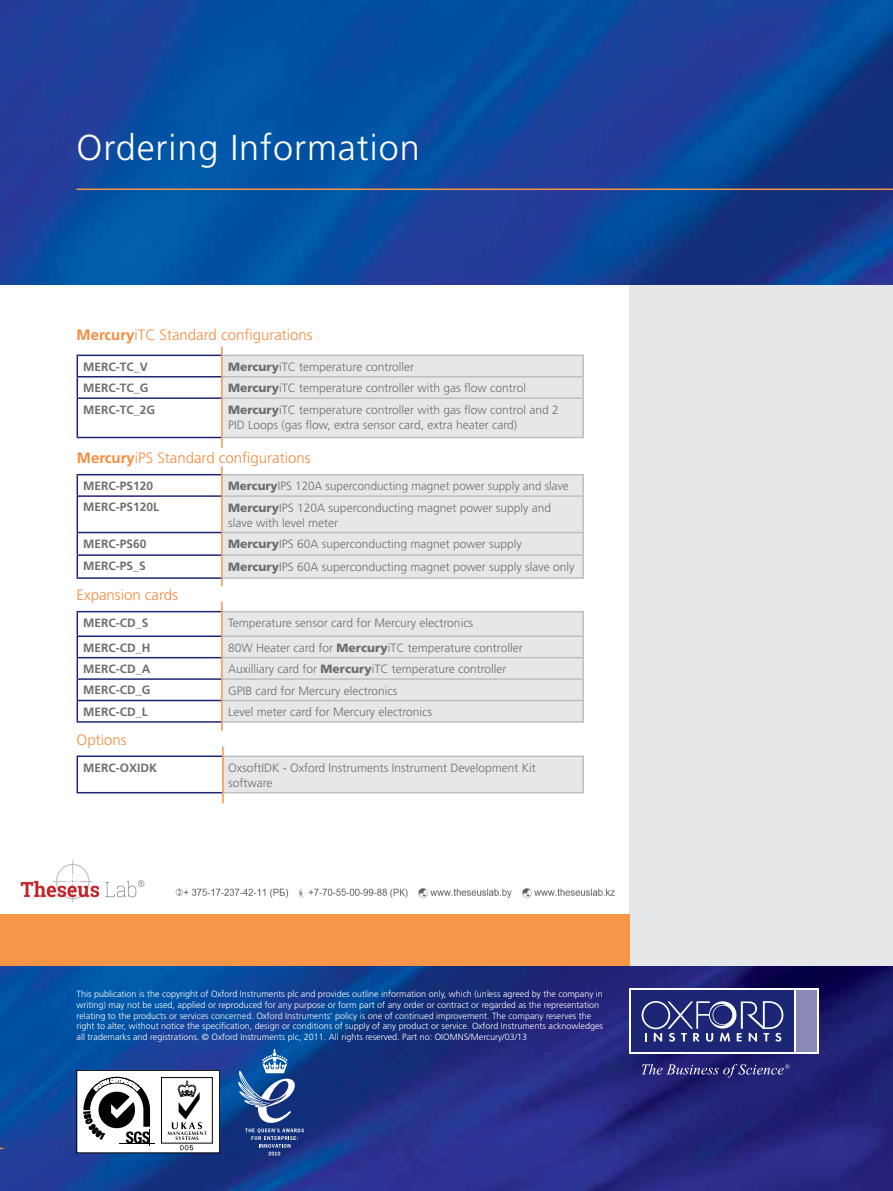
<style>
.page{position:relative;width:893px;height:1191px;background:#fff}
.page>*{position:absolute;margin:0;border:0;box-sizing:border-box;transform-origin:0 0}
.t1{font:300 36px "Frutiger";letter-spacing:.025em;color:#fff}
.t2{font:300 15px "Frutiger";color:#f68b3d}
.t3{font:300 12px/15px "Frutiger";color:#6d6e71}
.t4{font:700 12px "Frutiger";color:#6d6e71}
.t5{font:300 9px/10.8px "Frutiger";color:#fff}
.s1{font-weight:700}
.s2{font-weight:900}
</style>
<div class="page">
<img style="left:0;top:0;width:893px;height:285px">
<img style="left:0;top:965px;width:893px;height:226px">
<div style="left:629px;top:285px;width:264px;height:680px;background:#e6e7e8"></div>
<hr style="left:77px;top:188px;width:816px;height:2px;background:#f79548">
<div style="left:0;top:914px;width:629px;height:51px;background:#f79548"></div>
<div style="left:629px;top:988px;width:190px;height:65px;background:#fff"></div>
<div style="left:631px;top:990px;width:163px;height:62px;background:#1c2674"></div>
<div style="left:796px;top:990px;width:21px;height:62px;background:#8b89b7"></div>
<svg style="left:642px;top:1001px;width:141px;height:40px"></svg>
<svg style="left:641px;top:1064px;width:149px;height:13px;background:#454388"></svg>
<div style="left:77px;top:1070px;width:143px;height:82px;background:#fff"></div>
<div style="left:77px;top:1070px;width:143px;height:83px;border:1px solid #000"></div>
<hr style="left:119px;top:1143px;width:35px;height:1px;background:#000">
<svg style="left:83px;top:1076px;width:68px;height:70px"></svg>
<div style="left:161px;top:1077px;width:52px;height:66px;border:1px solid #000"></div>
<svg style="left:168px;top:1080px;width:38px;height:70px"></svg>
<svg style="left:238px;top:1049px;width:66px;height:106px;background:#385d9d"></svg>
<svg style="left:222px;top:356px;width:361px;height:436px;fill:#e6e7e8"></svg>
<hr style="left:77px;top:354px;width:145px;height:2px;background:#1c2674">
<hr style="left:77px;top:376px;width:145px;height:1px;background:#1c2674">
<svg style="left:77px;top:356px;width:1px;height:41px"></svg>
<hr style="left:77px;top:397px;width:145px;height:2px;background:#1c2674">
<hr style="left:77px;top:399px;width:1px;height:38px;background:#1c2674">
<hr style="left:77px;top:437px;width:145px;height:1px;background:#1c2674">
<hr style="left:222px;top:354px;width:362px;height:2px;background:#bcbec0">
<hr style="left:582px;top:356px;width:2px;height:20px;background:#bcbec0">
<hr style="left:222px;top:376px;width:362px;height:1px;background:#bcbec0">
<hr style="left:582px;top:377px;width:2px;height:20px;background:#bcbec0">
<hr style="left:222px;top:397px;width:362px;height:2px;background:#bcbec0">
<hr style="left:582px;top:399px;width:2px;height:38px;background:#bcbec0">
<hr style="left:222px;top:437px;width:362px;height:1px;background:#bcbec0">
<hr style="left:77px;top:474px;width:145px;height:1px;background:#1c2674">
<svg style="left:77px;top:475px;width:1px;height:20px"></svg>
<hr style="left:77px;top:495px;width:145px;height:2px;background:#1c2674">
<hr style="left:77px;top:497px;width:1px;height:35px;background:#1c2674">
<hr style="left:77px;top:532px;width:145px;height:1px;background:#1c2674">
<hr style="left:77px;top:554px;width:145px;height:2px;background:#1c2674">
<svg style="left:77px;top:533px;width:1px;height:44px"></svg>
<hr style="left:77px;top:577px;width:145px;height:2px;background:#1c2674">
<hr style="left:222px;top:474px;width:362px;height:1px;background:#bcbec0">
<hr style="left:582px;top:475px;width:2px;height:20px;background:#bcbec0">
<hr style="left:222px;top:495px;width:362px;height:2px;background:#bcbec0">
<hr style="left:582px;top:497px;width:2px;height:35px;background:#bcbec0">
<hr style="left:222px;top:532px;width:362px;height:1px;background:#bcbec0">
<hr style="left:582px;top:533px;width:2px;height:21px;background:#bcbec0">
<hr style="left:222px;top:554px;width:362px;height:2px;background:#bcbec0">
<hr style="left:582px;top:556px;width:2px;height:21px;background:#bcbec0">
<hr style="left:222px;top:577px;width:362px;height:2px;background:#bcbec0">
<hr style="left:77px;top:611px;width:145px;height:1px;background:#1c2674">
<hr style="left:77px;top:635px;width:145px;height:2px;background:#1c2674">
<hr style="left:77px;top:657px;width:145px;height:1px;background:#1c2674">
<hr style="left:77px;top:678px;width:145px;height:2px;background:#1c2674">
<hr style="left:77px;top:699px;width:145px;height:2px;background:#1c2674">
<svg style="left:77px;top:612px;width:1px;height:109px"></svg>
<hr style="left:222px;top:611px;width:362px;height:1px;background:#bcbec0">
<hr style="left:582px;top:612px;width:2px;height:23px;background:#bcbec0">
<hr style="left:222px;top:635px;width:362px;height:2px;background:#bcbec0">
<hr style="left:582px;top:637px;width:2px;height:20px;background:#bcbec0">
<hr style="left:222px;top:657px;width:362px;height:1px;background:#bcbec0">
<hr style="left:582px;top:658px;width:2px;height:20px;background:#bcbec0">
<hr style="left:222px;top:678px;width:362px;height:2px;background:#bcbec0">
<svg style="left:582px;top:680px;width:2px;height:19px"></svg>
<hr style="left:222px;top:699px;width:362px;height:2px;background:#bcbec0">
<hr style="left:582px;top:701px;width:2px;height:20px;background:#bcbec0">
<hr style="left:77px;top:721px;width:145px;height:1px;background:#1c2674">
<hr style="left:222px;top:721px;width:362px;height:1px;background:#bcbec0">
<hr style="left:77px;top:755px;width:145px;height:2px;background:#1c2674">
<hr style="left:77px;top:757px;width:1px;height:35px;background:#1c2674">
<hr style="left:77px;top:792px;width:145px;height:1px;background:#1c2674">
<hr style="left:222px;top:755px;width:362px;height:2px;background:#bcbec0">
<hr style="left:582px;top:757px;width:2px;height:35px;background:#bcbec0">
<hr style="left:222px;top:792px;width:362px;height:1px;background:#bcbec0">
<hr style="left:221px;top:466px;width:2px;height:120px;background:#f79548">
<hr style="left:221px;top:346px;width:2px;height:102px;background:#f79548">
<hr style="left:221px;top:601px;width:2px;height:130px;background:#f79548">
<hr style="left:222px;top:746px;width:2px;height:57px;background:#f79548">
<img style="left:20px;top:860px;width:595px;height:43px">
<h1 class="t1" style="left:77px;top:127px;width:345px">Ordering Information</h1>
<p class="t2" style="left:77px;top:327px;width:238px"><span class="s1">Mercury</span>iTC Standard configurations</p>
<p class="t4" style="left:83px;top:359px;width:66px">MERC-TC_V</p>
<p class="t3" style="left:228px;top:359px;width:187px"><span class="s2">Mercury</span>iTC temperature controller</p>
<p class="t4" style="left:83px;top:381px;width:67px">MERC-TC_G</p>
<p class="t3" style="left:228px;top:380px;width:299px"><span class="s2">Mercury</span>iTC temperature controller with gas flow control</p>
<p class="t4" style="left:83px;top:402px;width:74px">MERC-TC_2G</p>
<p class="t3" style="left:228px;top:402px;width:332px"><span class="s2">Mercury</span>iTC temperature controller with gas flow control and 2<br>PID Loops (gas flow, extra sensor card, extra heater card)</p>
<p class="t2" style="left:77px;top:449px;width:235px"><span class="s1">Mercury</span>iPS Standard configurations</p>
<p class="t4" style="left:83px;top:479px;width:72px">MERC-PS120</p>
<p class="t3" style="left:228px;top:478px;width:342px"><span class="s2">Mercury</span>IPS 120A superconducting magnet power supply and slave</p>
<p class="t4" style="left:83px;top:500px;width:78px">MERC-PS120L</p>
<p class="t3" style="left:228px;top:500px;width:324px"><span class="s2">Mercury</span>IPS 120A superconducting magnet power supply and slave with level meter</p>
<p class="t4" style="left:83px;top:536px;width:65px">MERC-PS60</p>
<p class="t3" style="left:228px;top:536px;width:295px"><span class="s2">Mercury</span>IPS 60A superconducting magnet power supply</p>
<p class="t4" style="left:83px;top:559px;width:64px">MERC-PS_S</p>
<p class="t3" style="left:228px;top:559px;width:348px"><span class="s2">Mercury</span>IPS 60A superconducting magnet power supply slave only</p>
<p class="t2" style="left:77px;top:587px;width:103px">Expansion cards</p>
<p class="t4" style="left:83px;top:616px;width:67px">MERC-CD_S</p>
<p class="t3" style="left:228px;top:615px;width:247px">Temperature sensor card for Mercury electronics</p>
<p class="t4" style="left:83px;top:640px;width:69px">MERC-CD_H</p>
<p class="t3" style="left:228px;top:640px;width:296px">80W Heater card for <span class="s2">Mercury</span>iTC temperature controller</p>
<p class="t4" style="left:83px;top:662px;width:69px">MERC-CD_A</p>
<p class="t3" style="left:228px;top:661px;width:280px">Auxilliary card for <span class="s2">Mercury</span>iTC temperature controller</p>
<p class="t4" style="left:83px;top:683px;width:69px">MERC-CD_G</p>
<p class="t3" style="left:228px;top:683px;width:171px">GPIB card for Mercury electronics</p>
<p class="t4" style="left:83px;top:704px;width:66px">MERC-CD_L</p>
<p class="t3" style="left:228px;top:704px;width:205px">Level meter card for Mercury electronics</p>
<p class="t2" style="left:77px;top:731px;width:52px">Options</p>
<p class="t4" style="left:83px;top:760px;width:76px">MERC-OXIDK</p>
<p class="t3" style="left:228px;top:760px;width:309px">OxsoftIDK - Oxford Instruments Instrument Development Kit software</p>
<p class="t5" style="left:77px;top:988px;width:528px">This publication is the copyright of Oxford Instruments plc and provides outline information only, which (unless agreed by the company in writing) may not be used, applied or reproduced for any purpose or form part of any order or contract or regarded as the representation relating to the products or services concerned. Oxford Instruments’ policy is one of continued improvement. The company reserves the right to alter, without notice the specification, design or conditions of supply of any product or service. Oxford Instruments acknowledges all trademarks and registrations. © Oxford Instruments plc, 2011. All rights reserved. Part no: OIOMNS/Mercury/03/13</p>
</div>
